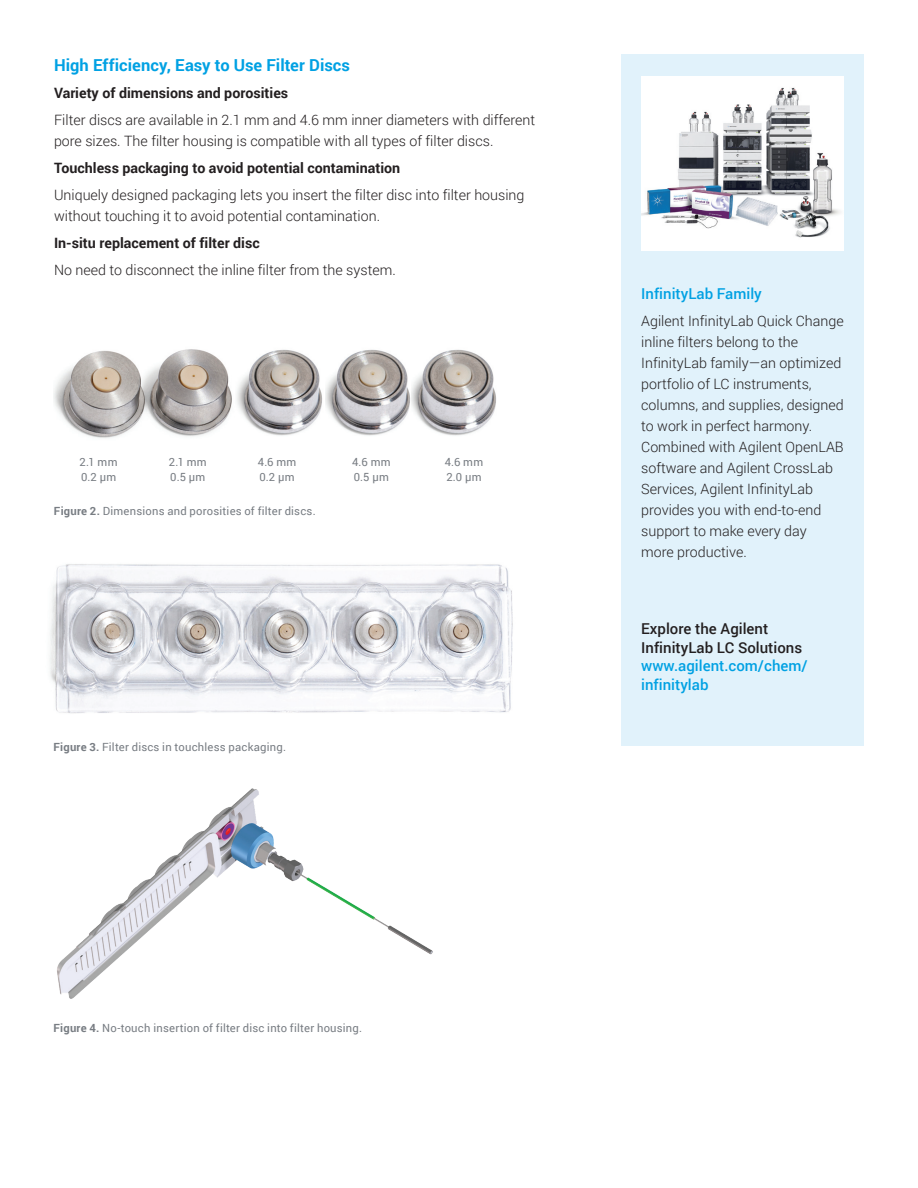
<style>
.page{position:relative;width:918px;height:1188px;background:#fff}
.page>*{position:absolute;margin:0;border:0;box-sizing:border-box;transform-origin:0 0}
.t1{font:700 16.5px "Roboto";color:#00a1e3}
.t2{font:500 15px/18.8px "Roboto";color:#00a1e3}
.t3{font:500 15px/18.8px "Roboto";color:#231f20}
.t4{font:300 14.25px/21px "Roboto";color:#231f20}
.t5{font:700 14.25px "Roboto";color:#231f20}
.t6{font:11.25px/15px "Roboto";letter-spacing:.02em;color:#787d83}
.s1{font-weight:700}
</style>
<div class="page">
<div style="left:621px;top:54px;width:243px;height:691px;background:#e1f2fb"></div>
<div style="left:641px;top:77px;width:203px;height:174px;background:#fff"></div>
<img style="left:641px;top:87px;width:199px;height:151px">
<img style="left:57px;top:788px;width:376px;height:211px">
<img style="left:50px;top:564px;width:463px;height:150px">
<img style="left:54px;top:349px;width:178px;height:89px">
<img style="left:237px;top:349px;width:259px;height:87px">
<p class="t1" style="left:54px;top:54px;width:298px">High Efficiency, Easy to Use Filter Discs</p>
<p class="t5" style="left:54px;top:83px;width:236px">Variety of dimensions and porosities</p>
<p class="t4" style="left:54px;top:109px;width:483px">Filter discs are available in 2.1 mm and 4.6 mm inner diameters with different pore sizes. The filter housing is compatible with all types of filter discs.</p>
<p class="t5" style="left:54px;top:158px;width:348px">Touchless packaging to avoid potential contamination</p>
<p class="t4" style="left:54px;top:184px;width:472px">Uniquely designed packaging lets you insert the filter disc into filter housing without touching it to avoid potential contamination.</p>
<p class="t5" style="left:54px;top:233px;width:207px">In-situ replacement of filter disc</p>
<p class="t4" style="left:54px;top:259px;width:343px">No need to disconnect the inline filter from the system.</p>
<p class="t6" style="left:80px;top:454px;width:39px">2.1 mm<br>0.2 µm</p>
<p class="t6" style="left:169px;top:454px;width:39px">2.1 mm<br>0.5 µm</p>
<p class="t6" style="left:258px;top:454px;width:40px">4.6 mm<br>0.2 µm</p>
<p class="t6" style="left:352px;top:454px;width:40px">4.6 mm<br>0.5 µm</p>
<p class="t6" style="left:445px;top:454px;width:40px">4.6 mm<br>2.0 µm</p>
<p class="t6" style="left:54px;top:503px;width:263px"><span class="s1">Figure 2.</span> Dimensions and porosities of filter discs.</p>
<p class="t6" style="left:54px;top:739px;width:234px"><span class="s1">Figure 3.</span> Filter discs in touchless packaging.</p>
<p class="t2" style="left:641px;top:283px;width:122px">InfinityLab Family</p>
<p class="t4" style="left:641px;top:310px;width:204px">Agilent InfinityLab Quick Change inline filters belong to the<br>InfinityLab family—an optimized portfolio of LC instruments, columns, and supplies, designed to work in perfect harmony.<br>Combined with Agilent OpenLAB software and Agilent CrossLab<br>Services, Agilent InfinityLab provides you with end-to-end support to make every day<br>more productive.</p>
<p class="t3" style="left:641px;top:619px;width:162px">Explore the Agilent<br>InfinityLab LC Solutions</p>
<p class="t2" style="left:641px;top:656px;width:168px">www.agilent.com/chem/ infinitylab</p>
<p class="t6" style="left:54px;top:1020px;width:310px"><span class="s1">Figure 4.</span> No-touch insertion of filter disc into filter housing.</p>
</div>
